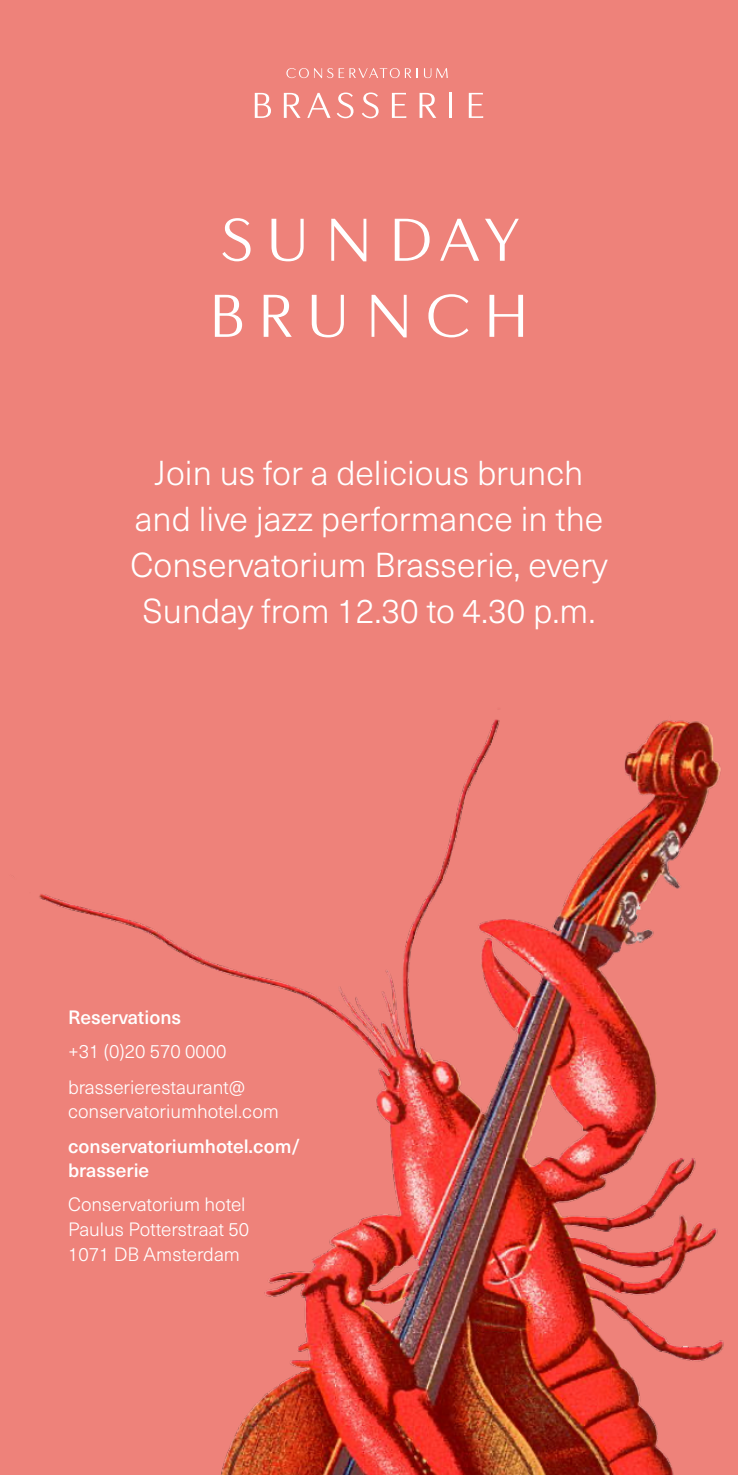
<style>
.page{position:relative;width:738px;height:1475px;background:#fff}
.page>*{position:absolute;margin:0;border:0;box-sizing:border-box;transform-origin:0 0}
.t1{font:60px/76px "The Set";color:#fff}
.t2{font:300 34px/46px "Neue Haas Unica Pro";color:#fff;text-align:center}
.t3{font:300 19px/25.4px "Neue Haas Unica Pro";color:#fff}
.t4{font:500 19px/24px "Neue Haas Unica Pro";color:#fff}
</style>
<div class="page">
<div style="left:0;top:0;width:737px;height:1474px;background:#ee827a"></div>
<img style="left:39px;top:719px;width:685px;height:755px">
<svg style="left:254px;top:93px;width:17px;height:25px"></svg>
<svg style="left:283px;top:93px;width:17px;height:25px"></svg>
<svg style="left:307px;top:93px;width:23px;height:25px"></svg>
<svg style="left:336px;top:92px;width:17px;height:26px"></svg>
<svg style="left:362px;top:92px;width:16px;height:26px"></svg>
<svg style="left:391px;top:93px;width:15px;height:25px"></svg>
<svg style="left:419px;top:93px;width:17px;height:25px"></svg>
<hr style="left:448px;top:93px;width:3px;height:25px;background:#fff">
<svg style="left:468px;top:93px;width:15px;height:25px"></svg>
<svg style="left:286px;top:68px;width:22px;height:10px"></svg>
<svg style="left:314px;top:68px;width:103px;height:10px"></svg>
<svg style="left:424px;top:68px;width:23px;height:10px"></svg>
<h1 class="t1" style="left:200px;top:200px;width:338px">SUNDAY<br>BRUNCH</h1>
<h2 class="t2" style="left:130px;top:450px;width:478px">Join us for a delicious brunch and live jazz performance in the<br>Conservatorium Brasserie, every<br>Sunday from 12.30 to 4.30 p.m.</h2>
<p class="t4" style="left:68px;top:1005px;width:114px">Reservations</p>
<p class="t3" style="left:68px;top:1034px;width:179px;line-height:35.4px">+31 (0)20 570 0000 brasserierestaurant@</p>
<p class="t3" style="left:68px;top:1098px;width:212px">conservatoriumhotel.com</p>
<p class="t4" style="left:68px;top:1134px;width:234px">conservatoriumhotel.com/ brasserie</p>
<p class="t3" style="left:68px;top:1191px;width:182px">Conservatorium hotel<br>Paulus Potterstraat 50<br>1071 DB Amsterdam</p>
</div>
